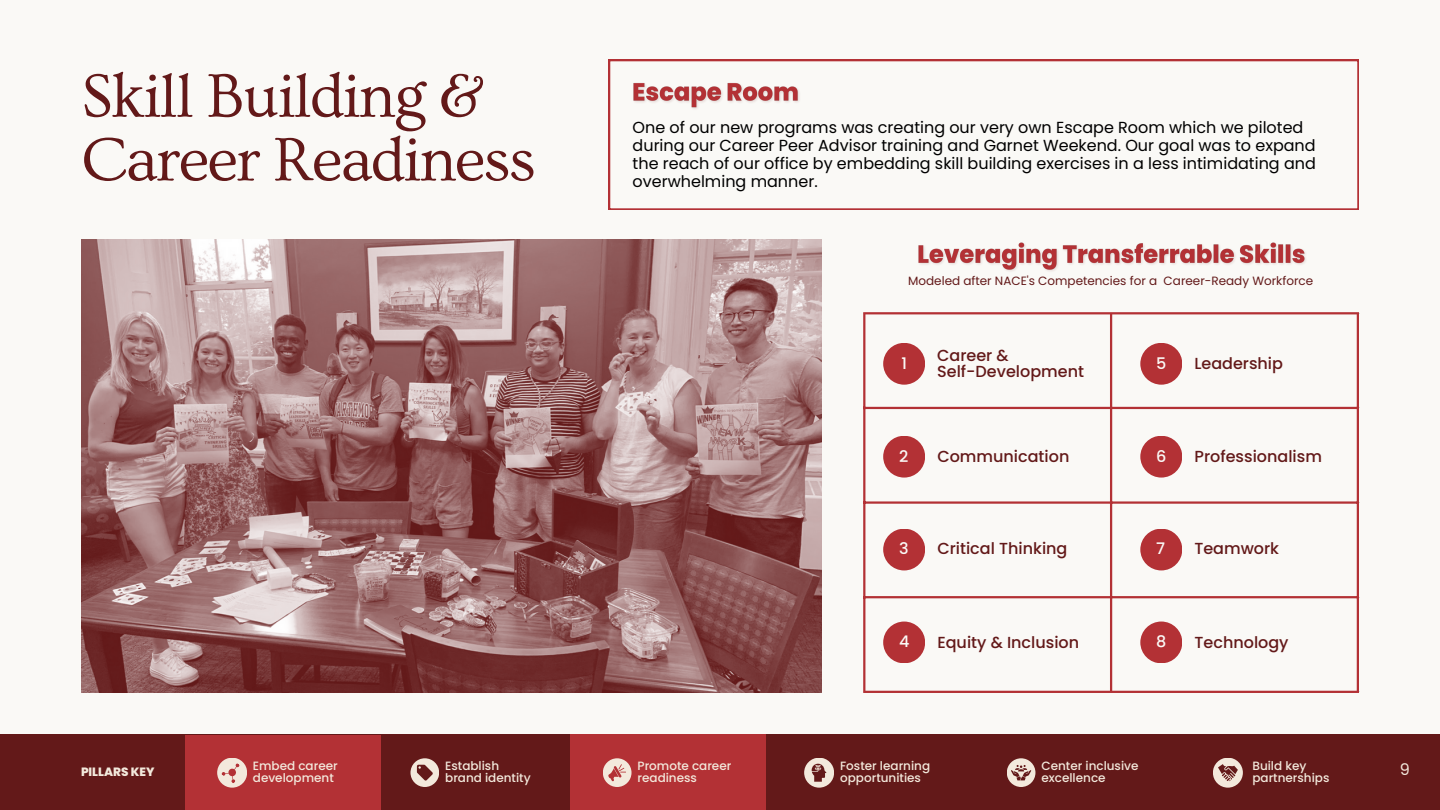
<style>
.page{position:relative;width:1440px;height:810px;background:#faf9f6}
.page>*{position:absolute;margin:0;border:0;box-sizing:border-box;transform-origin:0 0}
.t1{font:64px/63.8px "Ovo";letter-spacing:-.03em;color:#631919}
.t2{font:16px/18px "Poppins";color:#000}
.t3{font:500 16px "Poppins";color:#631919}
.t4{font:500 16px "Poppins";color:#faf9f6}
.t5{font:16px "Poppins";color:#f3e9dc}
.t6{font:500 12px/12px "Poppins";color:#f3e9dc}
.t7{font:12px "Poppins";color:#631919}
.t8{font:800 12px "Poppins";color:#f3e9dc}
</style>
<div class="page">
<svg style="left:609px;top:60px;width:750px;height:150px"></svg>
<div style="left:0;top:735px;width:1440px;height:75px;background:#631919"></div>
<div style="left:185px;top:735px;width:195px;height:75px;background:#b33135"></div>
<svg style="left:217px;top:758px;width:30px;height:30px"></svg>
<svg style="left:221px;top:759px;width:24px;height:25px"></svg>
<div style="left:570px;top:735px;width:196px;height:75px;background:#b33135"></div>
<div style="left:1007px;top:758px;width:28px;height:29px;background:#f3e9dc;border-radius:50%"></div>
<svg style="left:1011px;top:765px;width:20px;height:15px"></svg>
<div style="left:603px;top:758px;width:29px;height:29px;background:#f3e9dc;border-radius:50%"></div>
<svg style="left:608px;top:764px;width:18px;height:17px"></svg>
<div style="left:410px;top:758px;width:29px;height:29px;background:#f3e9dc;border-radius:50%"></div>
<svg style="left:417px;top:765px;width:16px;height:16px"></svg>
<div style="left:1213px;top:758px;width:30px;height:30px;background:#f3e9dc;border-radius:50%"></div>
<svg style="left:1218px;top:764px;width:20px;height:17px"></svg>
<div style="left:804px;top:758px;width:30px;height:30px;background:#f3e9dc;border-radius:50%"></div>
<svg style="left:812px;top:764px;width:15px;height:18px"></svg>
<img style="left:81px;top:240px;width:740px;height:453px">
<svg style="left:865px;top:314px;width:492px;height:377px"></svg>
<hr style="left:863px;top:314px;width:2px;height:377px;background:#b33135">
<hr style="left:1110px;top:314px;width:2px;height:377px;background:#b33135">
<hr style="left:1357px;top:314px;width:2px;height:377px;background:#b33135">
<hr style="left:863px;top:312px;width:496px;height:2px;background:#b33135">
<hr style="left:863px;top:407px;width:496px;height:2px;background:#b33135">
<hr style="left:863px;top:501px;width:496px;height:3px;background:#b33135">
<hr style="left:863px;top:596px;width:496px;height:2px;background:#b33135">
<hr style="left:863px;top:691px;width:496px;height:2px;background:#b33135">
<div style="left:883px;top:622px;width:42px;height:41px;background:#b33135;border-radius:50%"></div>
<div style="left:1140px;top:622px;width:42px;height:41px;background:#b33135;border-radius:50%"></div>
<div style="left:883px;top:529px;width:42px;height:41px;background:#b33135;border-radius:50%"></div>
<div style="left:1140px;top:529px;width:42px;height:41px;background:#b33135;border-radius:50%"></div>
<div style="left:883px;top:436px;width:42px;height:42px;background:#b33135;border-radius:50%"></div>
<div style="left:1140px;top:436px;width:42px;height:42px;background:#b33135;border-radius:50%"></div>
<div style="left:883px;top:343px;width:42px;height:42px;background:#b33135;border-radius:50%"></div>
<img style="left:630px;top:76px;width:173px;height:37px">
<img style="left:918px;top:242px;width:388px;height:29px">
<div style="left:1140px;top:343px;width:42px;height:42px;background:#b33135;border-radius:50%"></div>
<p class="t1" style="left:81px;top:65px;width:456px">Skill Building &amp;<br>Career Readiness</p>
<p class="t2" style="left:633px;top:118px;width:685px">One of our new programs was creating our very own Escape Room which we piloted during our Career Peer Advisor training and Garnet Weekend. Our goal was to expand the reach of our office by embedding skill building exercises in a less intimidating and overwhelming manner.</p>
<p class="t7" style="left:908px;top:273px;width:407px">Modeled after NACE's Competencies for a Career-Ready Workforce</p>
<p class="t4" style="left:901px;top:352px;width:7px">1</p>
<p class="t3" style="left:937px;top:344px;width:73px">Career &amp;</p>
<p class="t3" style="left:937px;top:360px;width:148px">Self-Development</p>
<p class="t4" style="left:1156px;top:352px;width:12px">5</p>
<p class="t3" style="left:1194px;top:352px;width:90px">Leadership</p>
<p class="t4" style="left:899px;top:445px;width:11px">2</p>
<p class="t3" style="left:937px;top:445px;width:134px">Communication</p>
<p class="t4" style="left:1156px;top:445px;width:12px">6</p>
<p class="t3" style="left:1195px;top:445px;width:129px">Professionalism</p>
<p class="t4" style="left:899px;top:538px;width:11px">3</p>
<p class="t3" style="left:937px;top:538px;width:132px">Critical Thinking</p>
<p class="t4" style="left:1156px;top:538px;width:10px">7</p>
<p class="t3" style="left:1194px;top:538px;width:86px">Teamwork</p>
<p class="t4" style="left:899px;top:631px;width:12px">4</p>
<p class="t3" style="left:937px;top:631px;width:143px">Equity &amp; Inclusion</p>
<p class="t4" style="left:1156px;top:631px;width:12px">8</p>
<p class="t3" style="left:1195px;top:631px;width:96px">Technology</p>
<p class="t6" style="left:253px;top:760px;width:86px">Embed career development</p>
<p class="t6" style="left:1041px;top:760px;width:99px">Center inclusive excellence</p>
<p class="t6" style="left:445px;top:760px;width:87px">Establish brand identity</p>
<p class="t6" style="left:1252px;top:760px;width:79px">Build key partnerships</p>
<p class="t6" style="left:840px;top:760px;width:92px">Foster learning opportunities</p>
<p class="t6" style="left:638px;top:760px;width:95px">Promote career readiness</p>
<p class="t8" style="left:81px;top:763px;width:75px">PILLARS KEY</p>
<p class="t5" style="left:1400px;top:758px;width:12px">9</p>
</div>
